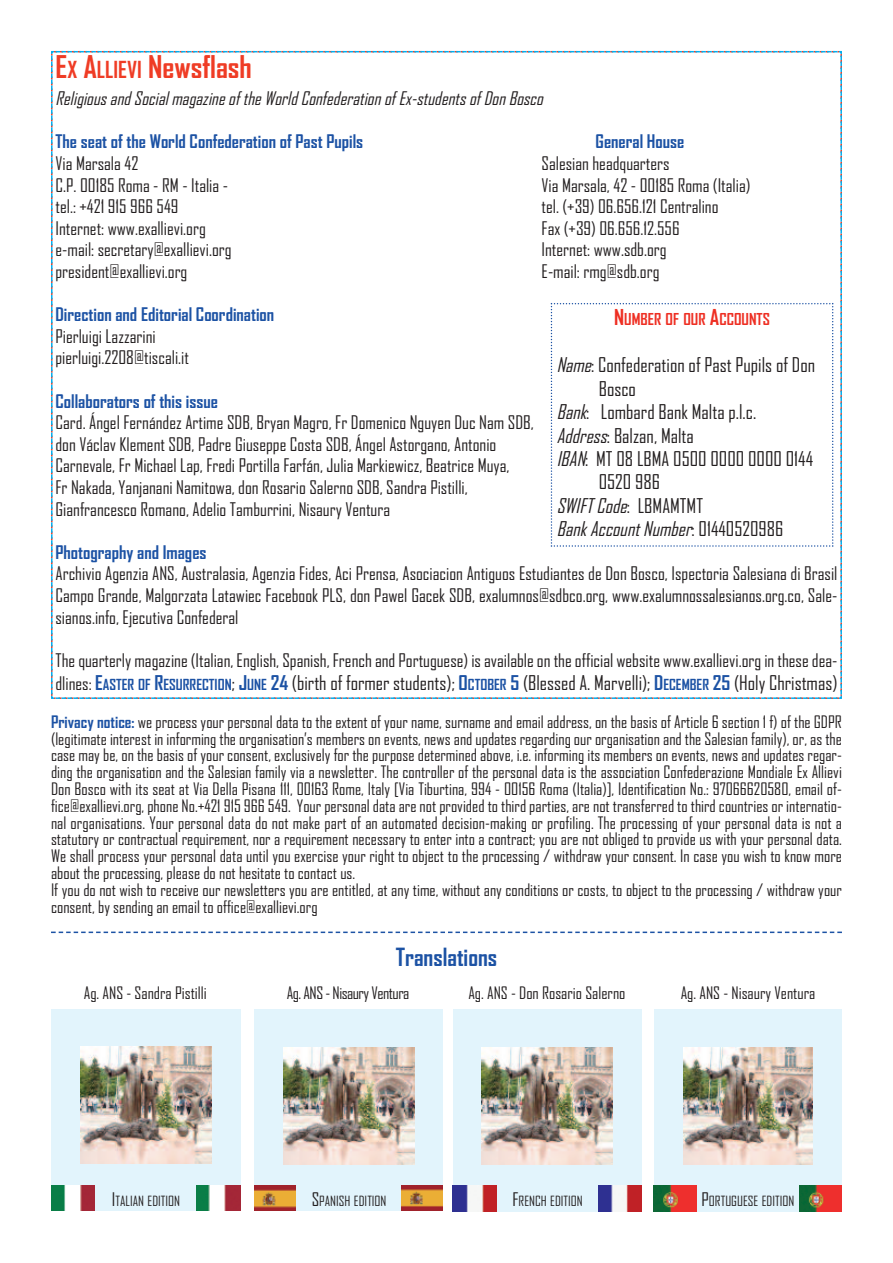
<style>
.page{position:relative;width:893px;height:1263px;background:#fff}
.page>*{position:absolute;margin:0;border:0;box-sizing:border-box;transform-origin:0 0}
.t1{font:700 30px "Agency FB";color:#ef3c25}
.t2{font:700 24px "Agency FB";color:#1c52a4}
.t3{font:19.5px "Agency FB";color:#231f20}
.t4{font:italic 19.5px "Agency FB";color:#231f20}
.t5{font:18px/21.6px "Agency FB";color:#231f20}
.t6{font:700 18px "Agency FB";color:#1c52a4}
.t7{font:italic 18px "Agency FB";color:#231f20}
.t8{font:16.5px/16.8px "Agency FB";color:#231f20}
.t9{font:16.5px "Agency FB";letter-spacing:-.03em;color:#231f20}
.t10{font:700 15.75px "Agency FB";color:#ee2f23}
.t11{font:13.5px "Agency FB";color:#231f20}
.s1{font-size:22.5px}
.s2{font-size:18px}
.s3{font-weight:700;color:#1c52a4}
.s4{font-weight:700;font-size:14.7px;color:#1c52a4}
.s5{font-size:21px}
.s6{font-style:italic}
.s7{font-style:normal}
</style>
<div class="page">
<svg style="left:51px;top:931px;width:791px;height:2px"></svg>
<div style="left:254px;top:1010px;width:188px;height:201px;background:#e2f4fc"></div>
<div style="left:453px;top:1010px;width:189px;height:202px;background:#e2f4fc"></div>
<div style="left:654px;top:1010px;width:188px;height:202px;background:#e2f4fc"></div>
<img style="left:254px;top:1186px;width:42px;height:25px">
<img style="left:401px;top:1186px;width:42px;height:25px">
<img style="left:453px;top:1186px;width:44px;height:26px">
<img style="left:598px;top:1186px;width:44px;height:26px">
<img style="left:654px;top:1186px;width:42px;height:26px">
<img style="left:800px;top:1186px;width:42px;height:26px">
<div style="left:51px;top:1010px;width:189px;height:201px;background:#e2f4fc"></div>
<img style="left:51px;top:1186px;width:44px;height:25px">
<img style="left:196px;top:1186px;width:44px;height:25px">
<img style="left:81px;top:1047px;width:130px;height:117px">
<img style="left:283px;top:1047px;width:131px;height:117px">
<img style="left:482px;top:1047px;width:131px;height:117px">
<img style="left:683px;top:1047px;width:129px;height:117px">
<svg style="left:51px;top:50px;width:791px;height:649px"></svg>
<h1 class="t1" style="left:56px;top:50px;width:198px">E<span class="s1">X</span> A<span class="s1">LLIEVI</span> Newsflash</h1>
<p class="t7" style="left:56px;top:88px;width:494px">Religious and Social magazine of the World Confederation of Ex-students of Don Bosco</p>
<p class="t6" style="left:56px;top:132px;width:309px">The seat of the World Confederation of Past Pupils</p>
<p class="t6" style="left:596px;top:132px;width:90px">General House</p>
<p class="t5" style="left:56px;top:153px;width:84px">Via Marsala 42</p>
<p class="t5" style="left:542px;top:153px;width:129px">Salesian headquarters</p>
<p class="t5" style="left:56px;top:175px;width:174px">C.P. 00185 Roma - RM - Italia -</p>
<p class="t5" style="left:542px;top:175px;width:210px">Via Marsala, 42 - 00185 Roma (Italia)</p>
<p class="t5" style="left:56px;top:196px;width:124px">tel.: +421 915 966 549</p>
<p class="t5" style="left:542px;top:196px;width:179px">tel. (+39) 06.656.121 Centralino</p>
<p class="t5" style="left:56px;top:218px;width:152px">Internet: www.exallievi.org</p>
<p class="t5" style="left:542px;top:218px;width:140px">Fax (+39) 06.656.12.556</p>
<p class="t5" style="left:56px;top:239px;width:178px">e-mail: secretary@exallievi.org</p>
<p class="t5" style="left:542px;top:239px;width:127px">Internet: www.sdb.org</p>
<p class="t5" style="left:56px;top:261px;width:133px">president@exallievi.org</p>
<p class="t5" style="left:542px;top:261px;width:119px">E-mail: rmg@sdb.org</p>
<p class="t6" style="left:56px;top:304px;width:220px">Direction and Editorial Coordination</p>
<p class="t5" style="left:56px;top:326px;width:135px">Pierluigi Lazzarini pierluigi.2208@tiscali.it</p>
<p class="t6" style="left:56px;top:391px;width:164px">Collaborators of this issue</p>
<p class="t5" style="left:56px;top:412px;width:480px">Card. Ángel Fernández Artime SDB, Bryan Magro, Fr Domenico Nguyen Duc Nam SDB, don Václav Klement SDB, Padre Giuseppe Costa SDB, Ángel Astorgano, Antonio Carnevale, Fr Michael Lap, Fredi Portilla Farfán, Julia Markiewicz, Beatrice Muya,<br>Fr Nakada, Yanjanani Namitowa, don Rosario Salerno SDB, Sandra Pistilli, Gianfrancesco Romano, Adelio Tamburrini, Nisaury Ventura</p>
<p class="t6" style="left:56px;top:542px;width:152px">Photography and Images</p>
<p class="t5" style="left:56px;top:563px;width:783px;text-align:justify">Archivio Agenzia ANS, Australasia, Agenzia Fides, Aci Prensa, Asociacion Antiguos Estudiantes de Don Bosco, Ispectoria Salesiana di Brasil Campo Grande, Malgorzata Latawiec Facebook PLS, don Pawel Gacek SDB, exalumnos@sdbco.org, www.exalumnossalesianos.org.co, Sale&shy;sianos.info, Ejecutiva Confederal</p>
<p class="t5" style="left:56px;top:650px;width:783px">The quarterly magazine (Italian, English, Spanish, French and Portuguese) is available on the official website www.exallievi.org in these dea-</p>
<p class="t3" style="left:56px;top:671px;width:783px"><span class="s2">dlines:</span> <span class="s3">E</span><span class="s4">ASTER OF</span> <span class="s3">R</span><span class="s4">ESURRECTION</span>; <span class="s3">J</span><span class="s4">UNE</span> <span class="s3">24</span> (birth of former students); <span class="s3">O</span><span class="s4">CTOBER</span> <span class="s3">5</span> (Blessed A. Marvelli); <span class="s3">D</span><span class="s4">ECEMBER</span> <span class="s3">25</span> (Holy Christmas)</p>
<p class="t10" style="left:614px;top:310px;width:157px"><span class="s5">N</span>UMBER OF OUR <span class="s5">A</span>CCOUNTS</p>
<p class="t3" style="left:557px;top:354px;width:260px"><span class="s6">Name</span>: Confederation of Past Pupils of Don</p>
<p class="t3" style="left:599px;top:378px;width:39px">Bosco</p>
<p class="t3" style="left:557px;top:401px;width:201px"><span class="s6">Bank</span>: Lombard Bank Malta p.l.c.</p>
<p class="t3" style="left:557px;top:424px;width:139px"><span class="s6">Address</span>: Balzan, Malta</p>
<p class="t3" style="left:557px;top:448px;width:258px"><span class="s6">IBAN</span>: MT 08 LBMA 0500 0000 0000 0144</p>
<p class="t3" style="left:599px;top:471px;width:63px">0520 986</p>
<p class="t4" style="left:557px;top:495px;width:148px">SWIFTCode<span class="s7">: LBMAMTMT</span></p>
<p class="t4" style="left:557px;top:518px;width:228px">Bank Account Number<span class="s7">: 0 1 4 4 0 5 2 0 9 8 6</span></p>
<p class="t8" style="left:51px;top:714px;width:792px"><span class="s3">Privacy notice:</span> we process your personal data to the extent of your name, surname and email address, on the basis of Article 6 section 1 f) of the GDPR (legitimate interest in informing the organisation’s members on events, news and updates regarding our organisation and the Salesian family), or, as the case may be, on the basis of your consent, exclusively for the purpose determined above, i.e. informing its members on events, news and updates regar&shy;ding the organisation and the Salesian family via a newsletter. The controller of the personal data is the association Confederazione Mondiale Ex Allievi Don Bosco with its seat at Via Della Pisana 111, 00163 Rome, Italy [Via Tiburtina, 994 - 00156 Roma (Italia)], Identification No.: 97066620580, email of&shy;fice@exallievi.org, phone No.+421 915 966 549. Your personal data are not provided to third parties, are not transferred to third countries or internatio&shy;nal organisations. Your personal data do not make part of an automated decision-making or profiling. The processing of your personal data is not a statutory or contractual requirement, nor a requirement necessary to enter into a contract; you are not obliged to provide us with your personal data.<br>We shall process your personal data until you exercise your right to object to the processing / withdraw your consent. In case you wish to know more about the processing, please do not hesitate to contact us.<br>If you do not wish to receive our newsletters you are entitled, at any time, without any conditions or costs, to object to the processing / withdraw your consent, by sending an email to office@exallievi.org</p>
<h2 class="t2" style="left:396px;top:944px;width:103px">Translations</h2>
<p class="t8" style="left:84px;top:985px;width:124px">Ag. ANS - Sandra Pistilli</p>
<p class="t9" style="left:287px;top:984px;width:124px">Ag. ANS - Nisaury Ventura</p>
<p class="t8" style="left:468px;top:985px;width:159px">Ag. ANS - Don Rosario Salerno</p>
<p class="t8" style="left:681px;top:985px;width:136px">Ag. ANS - Nisaury Ventura</p>
<p class="t11" style="left:112px;top:1193px;width:70px"><span class="s2">I</span>TALIAN EDITION</p>
<p class="t11" style="left:512px;top:1193px;width:72px"><span class="s2">F</span>RENCH EDITION</p>
<p class="t11" style="left:312px;top:1194px;width:76px"><span class="s2">S</span>PANISH EDITION</p>
<p class="t11" style="left:702px;top:1194px;width:94px"><span class="s2">P</span>ORTUGUESE EDITION</p>
</div>
